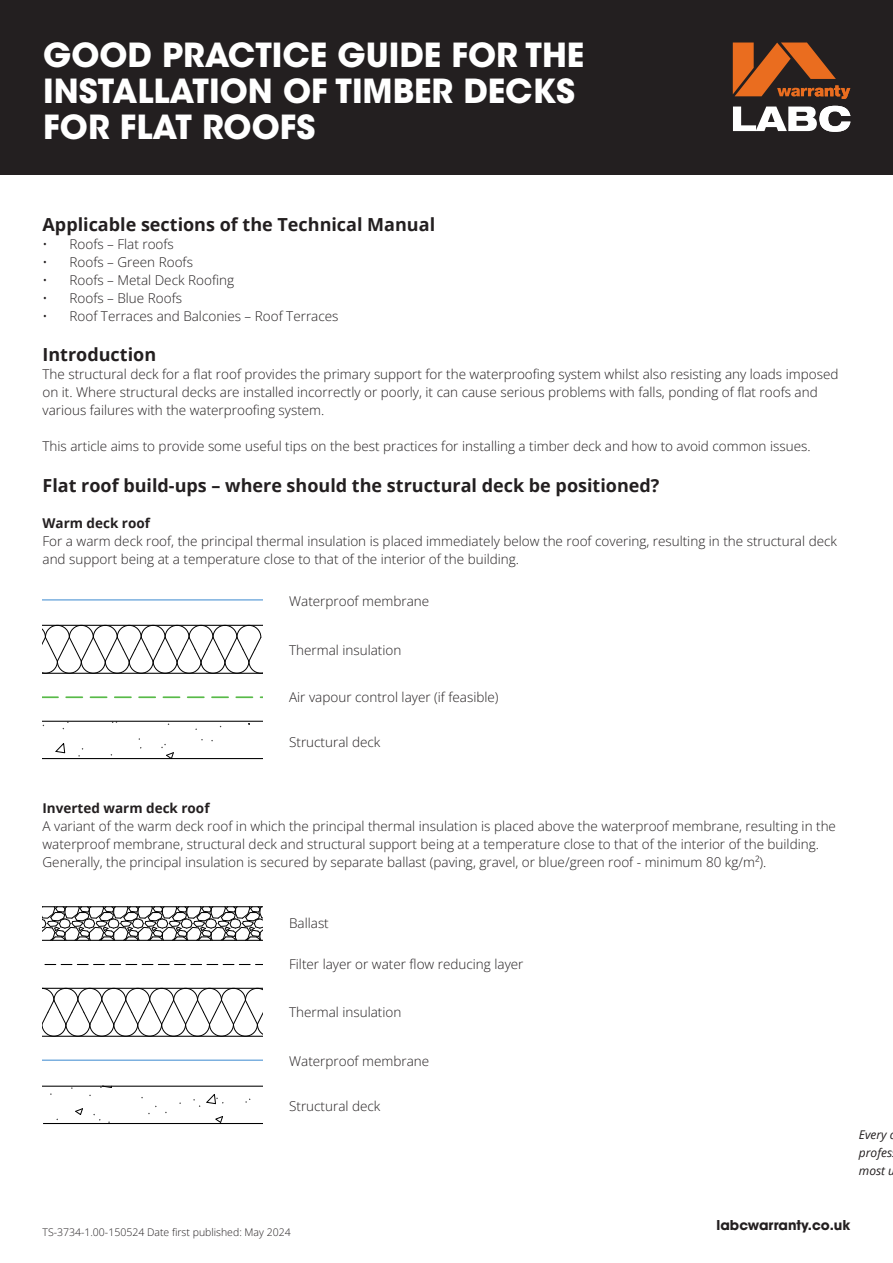
<style>
.page{position:relative;width:893px;height:1263px;background:#fff}
.page>*{position:absolute;margin:0;border:0;box-sizing:border-box;transform-origin:0 0}
.t1{font:700 33px/36px "ITC Avant Garde Std";color:#fff}
.Heading{font:700 18px "Open Sans";color:#231f20}
.Main_Body_Text{font:300 13.5px/18px "Open Sans";color:#231f20}
.Sub_Heading{font:700 13.5px "Open Sans";color:#231f20}
.t2{font:700 13.5px "ITC Avant Garde Pro";color:#231f20}
.Main_Body_Text-2{font:italic 12px/18px "Open Sans";color:#231f20}
.t3{font:300 10.5px "Open Sans";color:#231f20}
</style>
<div class="page">
<div style="left:0;top:0;width:893px;height:174px;background:#231f20"></div>
<svg style="left:733px;top:106px;width:117px;height:26px"></svg>
<svg style="left:733px;top:43px;width:117px;height:56px"></svg>
<hr style="left:43px;top:673px;width:219px;height:1px;background:#000">
<svg style="left:55px;top:743px;width:10px;height:10px"></svg>
<svg style="left:161px;top:744px;width:13px;height:14px"></svg>
<hr style="left:43px;top:721px;width:219px;height:1px;background:#000">
<hr style="left:43px;top:758px;width:219px;height:1px;background:#000">
<svg style="left:43px;top:625px;width:219px;height:48px"></svg>
<svg style="left:43px;top:696px;width:15px;height:2px"></svg>
<svg style="left:66px;top:696px;width:16px;height:2px"></svg>
<svg style="left:90px;top:696px;width:17px;height:2px"></svg>
<svg style="left:115px;top:696px;width:16px;height:2px"></svg>
<svg style="left:139px;top:696px;width:16px;height:2px"></svg>
<svg style="left:163px;top:696px;width:17px;height:2px"></svg>
<svg style="left:188px;top:696px;width:16px;height:2px"></svg>
<svg style="left:212px;top:696px;width:16px;height:2px"></svg>
<svg style="left:236px;top:696px;width:16px;height:2px"></svg>
<hr style="left:43px;top:599px;width:219px;height:2px;background:#7aafdf">
<svg style="left:43px;top:906px;width:220px;height:35px"></svg>
<hr style="left:43px;top:940px;width:219px;height:1px;background:#000">
<hr style="left:43px;top:1036px;width:219px;height:1px;background:#000">
<svg style="left:43px;top:988px;width:219px;height:48px"></svg>
<hr style="left:43px;top:906px;width:219px;height:1px;background:#000">
<svg style="left:75px;top:1108px;width:8px;height:7px"></svg>
<svg style="left:215px;top:1116px;width:8px;height:7px"></svg>
<svg style="left:100px;top:1085px;width:12px;height:3px"></svg>
<svg style="left:193px;top:1094px;width:31px;height:13px"></svg>
<hr style="left:43px;top:1086px;width:219px;height:1px;background:#000">
<hr style="left:43px;top:1123px;width:219px;height:1px;background:#000">
<hr style="left:43px;top:1059px;width:219px;height:2px;background:#7aafdf">
<svg style="left:45px;top:964px;width:43px;height:1px"></svg>
<svg style="left:110px;top:964px;width:59px;height:1px"></svg>
<svg style="left:191px;top:964px;width:59px;height:1px"></svg>
<h1 class="t1" style="left:43px;top:37px;width:543px">GOOD PRACTICE GUIDE FOR THE<br>INSTALLATION OF TIMBER DECKS<br>FOR FLAT ROOFS</h1>
<p class="Heading" style="left:43px;top:211px;width:394px">Applicable sections of the Technical Manual</p>
<p class="Main_Body_Text" style="left:43px;top:234px;width:133px">• Roofs – Flat roofs</p>
<p class="Main_Body_Text" style="left:43px;top:252px;width:152px">• Roofs – Green Roofs</p>
<p class="Main_Body_Text" style="left:43px;top:270px;width:193px">• Roofs – Metal Deck Roofing</p>
<p class="Main_Body_Text" style="left:43px;top:288px;width:141px">• Roofs – Blue Roofs</p>
<p class="Main_Body_Text" style="left:43px;top:306px;width:297px">• Roof Terraces and Balconies – Roof Terraces</p>
<p class="Heading" style="left:43px;top:342px;width:115px">Introduction</p>
<p class="Main_Body_Text" style="left:43px;top:365px;width:797px">The structural deck for a flat roof provides the primary support for the waterproofing system whilst also resisting any loads imposed on it. Where structural decks are installed incorrectly or poorly, it can cause serious problems with falls, ponding of flat roofs and various failures with the waterproofing system.</p>
<p class="Main_Body_Text" style="left:43px;top:437px;width:770px">This article aims to provide some useful tips on the best practices for installing a timber deck and how to avoid common issues.</p>
<p class="Heading" style="left:43px;top:472px;width:618px">Flat roof build-ups – where should the structural deck be positioned?</p>
<p class="Sub_Heading" style="left:43px;top:513px;width:109px">Warm deck roof</p>
<p class="Main_Body_Text" style="left:43px;top:531px;width:796px">For a warm deck roof, the principal thermal insulation is placed immediately below the roof covering, resulting in the structural deck and support being at a temperature close to that of the interior of the building.</p>
<p class="Main_Body_Text" style="left:289px;top:592px;width:142px">Waterproof membrane</p>
<p class="Main_Body_Text" style="left:289px;top:640px;width:114px">Thermal insulation</p>
<p class="Main_Body_Text" style="left:289px;top:688px;width:211px">Air vapour control layer (if feasible)</p>
<p class="Main_Body_Text" style="left:289px;top:732px;width:93px">Structural deck</p>
<p class="Sub_Heading" style="left:43px;top:798px;width:169px">Inverted warm deck roof</p>
<p class="Main_Body_Text" style="left:43px;top:816px;width:795px">A variant of the warm deck roof in which the principal thermal insulation is placed above the waterproof membrane, resulting in the waterproof membrane, structural deck and structural support being at a temperature close to that of the interior of the building.<br>Generally, the principal insulation is secured by separate ballast (paving, gravel, or blue/green roof - minimum 80 kg/m²).</p>
<p class="Main_Body_Text" style="left:289px;top:914px;width:41px">Ballast</p>
<p class="Main_Body_Text" style="left:289px;top:955px;width:236px">Filter layer or water flow reducing layer</p>
<p class="Main_Body_Text" style="left:289px;top:1002px;width:114px">Thermal insulation</p>
<p class="Main_Body_Text" style="left:289px;top:1052px;width:142px">Waterproof membrane</p>
<p class="Main_Body_Text" style="left:289px;top:1096px;width:93px">Structural deck</p>
<p class="t3" style="left:43px;top:1225px;width:250px">TS-3734-1.00-150524 Date first published: May 2024</p>
<p class="Main_Body_Text-2" style="left:859px;top:1125px;width:38px">Every profes most u</p>
<p class="t2" style="left:716px;top:1216px;width:135px">labcwarranty.co.uk</p>
</div>
